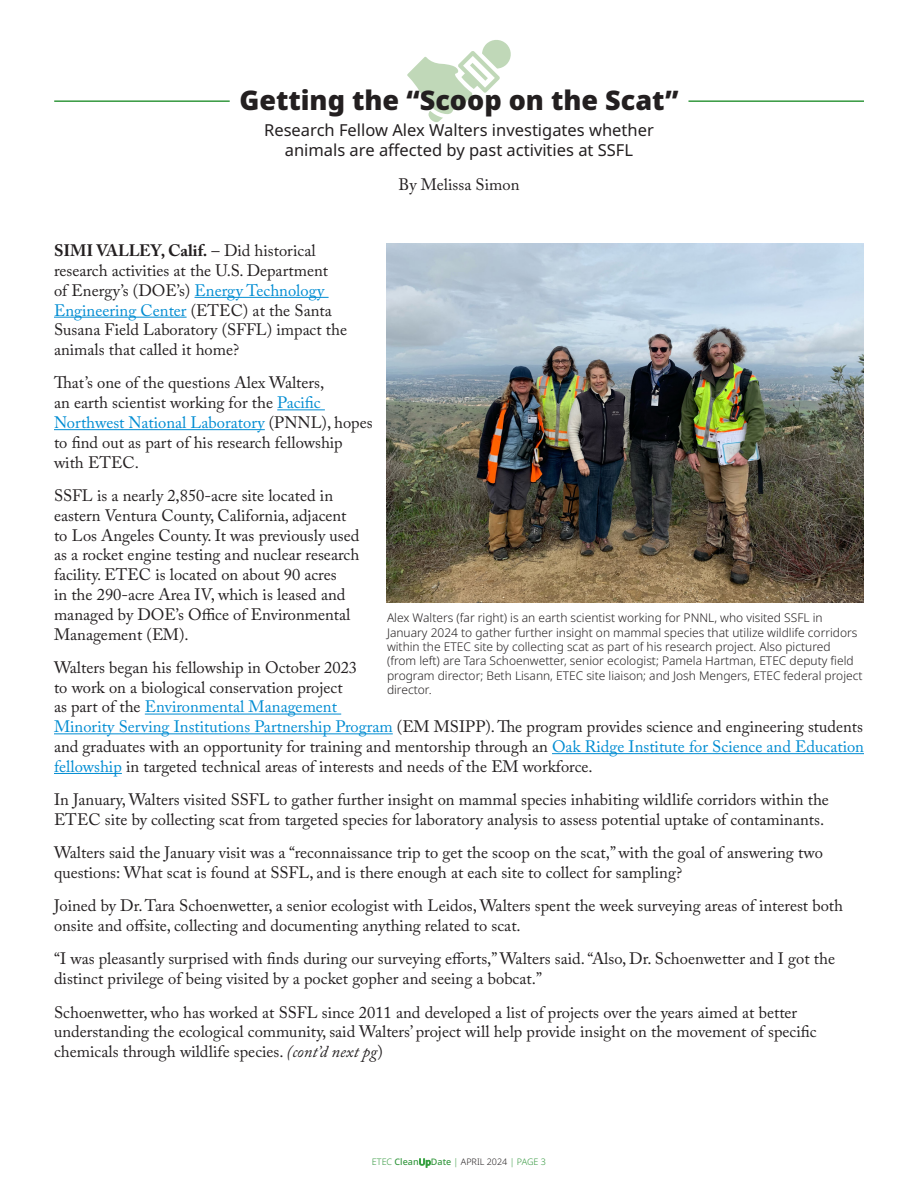
<style>
.page{position:relative;width:918px;height:1188px;background:#fff}
.page>*{position:absolute;margin:0;border:0;box-sizing:border-box;transform-origin:0 0}
.main_title{font:900 27px "Noto Sans";color:#231f20}
.body{font:16.5px/19.8px "Adobe Caslon Pro";color:#231f20}
.HEAD_1{font:16.5px/19.8px "Noto Sans";color:#231f20;text-align:center}
.Captions{font:300 12px/14.4px "Noto Sans";color:#231f20}
.t1{font:300 9px "Noto Sans";color:#35983f}
.s1{font-weight:700}
.s2{color:#008cd2}
.s3{font-style:italic}
.s4{font-weight:500}
.s5{font-weight:500;color:#40ae49}
.s6{color:#231f20}
</style>
<div class="page">
<svg style="left:407px;top:40px;width:104px;height:82px"></svg>
<hr style="left:195px;top:297px;width:134px;height:1px;background:#008cd2">
<hr style="left:54px;top:317px;width:133px;height:1px;background:#008cd2">
<hr style="left:277px;top:409px;width:48px;height:1px;background:#008cd2">
<hr style="left:54px;top:429px;width:211px;height:1px;background:#008cd2">
<hr style="left:145px;top:714px;width:196px;height:1px;background:#008cd2">
<hr style="left:54px;top:733px;width:339px;height:1px;background:#008cd2">
<hr style="left:552px;top:753px;width:312px;height:1px;background:#008cd2">
<hr style="left:54px;top:773px;width:68px;height:1px;background:#008cd2">
<img style="left:386px;top:244px;width:478px;height:358px">
<hr style="left:54px;top:100px;width:176px;height:2px;background:#35983f">
<hr style="left:688px;top:100px;width:176px;height:2px;background:#35983f">
<p class="main_title" style="left:239px;top:80px;width:441px">Getting the “Scoop on the Scat”</p>
<p class="HEAD_1" style="left:264px;top:121px;width:391px">Research Fellow Alex Walters investigates whether animals are affected by past activities at SSFL</p>
<p class="body" style="left:398px;top:174px;width:123px">By Melissa Simon</p>
<p class="body" style="left:54px;top:241px;width:295px"><span class="s1">SIMI VALLEY, Calif.</span> – Did historical research activities at the U.S. Department<br>of Energy’s (DOE’s) <span class="s2">Energy Technology Engineering Center</span> (ETEC) at the Santa Susana Field Laboratory (SFFL) impact the animals that called it home?</p>
<p class="body" style="left:54px;top:373px;width:320px">That’s one of the questions Alex Walters,<br>an earth scientist working for the <span class="s2">Pacific Northwest National Laboratory</span> (PNNL), hopes to find out as part of his research fellowship with ETEC.</p>
<p class="body" style="left:54px;top:485px;width:307px">SSFL is a nearly 2,850-acre site located in eastern Ventura County, California, adjacent to Los Angeles County. It was previously used as a rocket engine testing and nuclear research facility. ETEC is located on about 90 acres<br>in the 290-acre Area IV, which is leased and managed by DOE’s Office of Environmental Management (EM).</p>
<p class="body" style="left:54px;top:657px;width:812px">Walters began his fellowship in October 2023<br>to work on a biological conservation project<br>as part of the <span class="s2">Environmental Management<br>Minority Serving Institutions Partnership Program</span> (EM MSIPP). The program provides science and engineering students and graduates with an opportunity for training and mentorship through an <span class="s2">Oak Ridge Institute for Science and Education fellowship</span> in targeted technical areas of interests and needs of the EM workforce.</p>
<p class="body" style="left:54px;top:790px;width:777px">In January, Walters visited SSFL to gather further insight on mammal species inhabiting wildlife corridors within the<br>ETEC site by collecting scat from targeted species for laboratory analysis to assess potential uptake of contaminants.</p>
<p class="body" style="left:54px;top:843px;width:770px">Walters said the January visit was a “reconnaissance trip to get the scoop on the scat,” with the goal of answering two questions: What scat is found at SSFL, and is there enough at each site to collect for sampling?</p>
<p class="body" style="left:54px;top:896px;width:791px">Joined by Dr. Tara Schoenwetter, a senior ecologist with Leidos, Walters spent the week surveying areas of interest both onsite and offsite, collecting and documenting anything related to scat.</p>
<p class="body" style="left:54px;top:949px;width:783px">“I was pleasantly surprised with finds during our surveying efforts,” Walters said. “Also, Dr. Schoenwetter and I got the distinct privilege of being visited by a pocket gopher and seeing a bobcat.”</p>
<p class="body" style="left:54px;top:1002px;width:764px">Schoenwetter, who has worked at SSFL since 2011 and developed a list of projects over the years aimed at better understanding the ecological community, said Walters’ project will help provide insight on the movement of specific chemicals through wildlife species. <span class="s3">(cont’d next pg</span>)</p>
<p class="Captions" style="left:387px;top:611px;width:477px">Alex Walters (far right) is an earth scientist working for PNNL, who visited SSFL in January 2024 to gather further insight on mammal species that utilize wildlife corridors within the ETEC site by collecting scat as part of his research project. Also pictured (from left) are Tara Schoenwetter, senior ecologist; Pamela Hartman, ETEC deputy field program director; Beth Lisann, ETEC site liaison; and Josh Mengers, ETEC federal project director.</p>
<p class="t1" style="left:372px;top:1156px;width:176px">ETEC <span class="s4">Clean</span><span class="s5">Up</span><span class="s4">Date</span> | <span class="s6">APRIL 2024</span> | PAGE 3</p>
</div>
